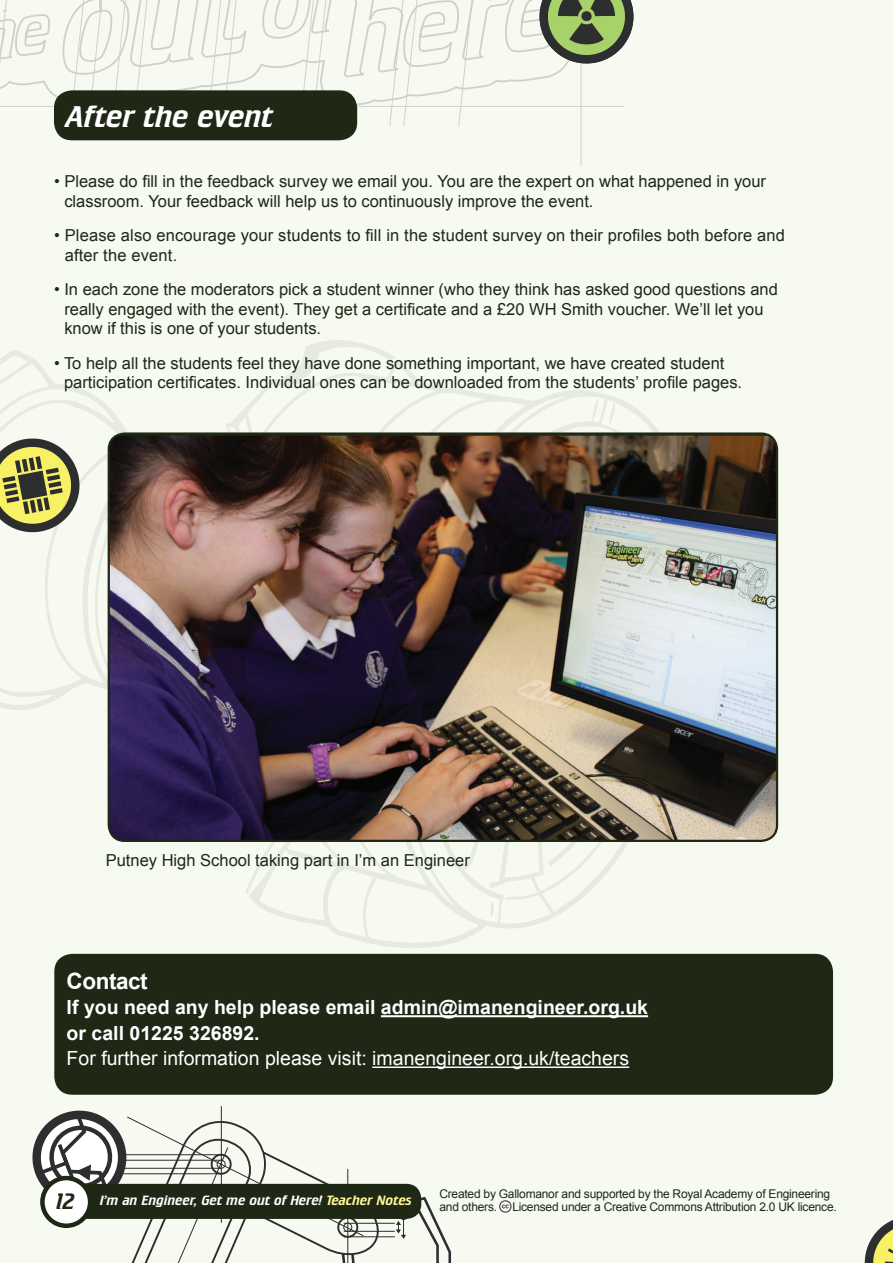
<style>
.page{position:relative;width:893px;height:1263px;background:#f6faf0}
.page>*{position:absolute;margin:0;border:0;box-sizing:border-box;transform-origin:0 0}
.t1{font:italic 30px "Crillee BT";color:#fff}
.t2{font:700 22.5px "Arial";letter-spacing:-.02em;color:#fff}
.t3{font:italic 22.5px "Crillee BT";color:#1f2715}
.t4{font:700 19.5px/25.5px "Arial";color:#fff}
.t5{font:19.5px "Arial";color:#fff}
.t6{font:16.5px/19.5px "Arial";color:#1f2715}
.t7{font:italic 13.5px "Crillee BT";color:#fff}
.t8{font:12px/13.5px "Arial";letter-spacing:-.02em;color:#1f2715}
.s1{color:#fff79a}
</style>
<div class="page">
<hr style="left:0;top:106px;width:624px;height:1px;background:#2d2e30">
<svg style="left:0;top:0;width:51px;height:107px"></svg>
<hr style="left:581px;top:0;width:1px;height:166px;background:#2d2e30">
<svg style="left:32px;top:1106px;width:420px;height:157px"></svg>
<svg style="left:864px;top:1220px;width:29px;height:43px"></svg>
<svg style="left:0;top:350px;width:659px;height:598px"></svg>
<svg style="left:265px;top:340px;width:147px;height:48px"></svg>
<svg style="left:245px;top:842px;width:45px;height:58px"></svg>
<svg style="left:490px;top:901px;width:4px;height:16px"></svg>
<svg style="left:62px;top:0;width:572px;height:127px"></svg>
<div style="left:54px;top:954px;width:779px;height:141px;background:#1f2715;border-radius:18px"></div>
<hr style="left:381px;top:1015px;width:267px;height:2px;background:#fff">
<hr style="left:372px;top:1066px;width:257px;height:2px;background:#fff">
<div style="left:55px;top:1184px;width:366px;height:35px;background:#1f2715;border-radius:15px"></div>
<div style="left:42px;top:1178px;width:48px;height:48px;background:#fff;border-radius:50%"></div>
<div style="left:40px;top:1176px;width:52px;height:52px;border:4px solid #1f2715;border-radius:50%"></div>
<div style="left:54px;top:90px;width:303px;height:50px;background:#1f2715;border-radius:18px"></div>
<img style="left:109px;top:436px;width:668px;height:405px">
<div style="left:108px;top:432px;width:670px;height:410px;border:2px solid #1f2715;border-radius:16px"></div>
<svg style="left:499px;top:1200px;width:13px;height:13px"></svg>
<h1 class="t1" style="left:67px;top:98px;width:209px">After the event</h1>
<p class="t6" style="left:64px;top:172px;width:703px;text-indent:-10px">• Please do fill in the feedback survey we email you. You are the expert on what happened in your classroom. Your feedback will help us to continuously improve the event.</p>
<p class="t6" style="left:65px;top:226px;width:722px;text-indent:-11px">• Please also encourage your students to fill in the student survey on their profiles both before and after the event.</p>
<p class="t6" style="left:64px;top:280px;width:715px;text-indent:-10px">• In each zone the moderators pick a student winner (who they think has asked good questions and really engaged with the event). They get a certificate and a £20 WH Smith voucher. We’ll let you know if this is one of your students.</p>
<p class="t6" style="left:64px;top:353px;width:680px;text-indent:-10px">• To help all the students feel they have done something important, we have created student participation certificates. Individual ones can be downloaded from the students’ profile pages.</p>
<p class="t6" style="left:106px;top:851px;width:366px">Putney High School taking part in I’m an Engineer</p>
<h2 class="t2" style="left:67px;top:966px;width:83px">Contact</h2>
<p class="t4" style="left:67px;top:995px;width:583px">If you need any help please email admin@imanengineer.org.uk or call 01225 326892.</p>
<p class="t5" style="left:67px;top:1045px;width:564px">For further information please visit: imanengineer.org.uk/teachers</p>
<h2 class="t3" style="left:56px;top:1187px;width:20px">12</h2>
<p class="t7" style="left:100px;top:1192px;width:313px">I’m an Engineer, Get me out of Here! <span class="s1">Teacher Notes</span></p>
<p class="t8" style="left:439px;top:1187px;width:392px">Created by Gallomanor and supported by the Royal Academy of Engineering and others.</p>
<p class="t8" style="left:512px;top:1200px;width:326px">Licensed under a Creative Commons Attribution 2.0 UK licence.</p>
</div>
